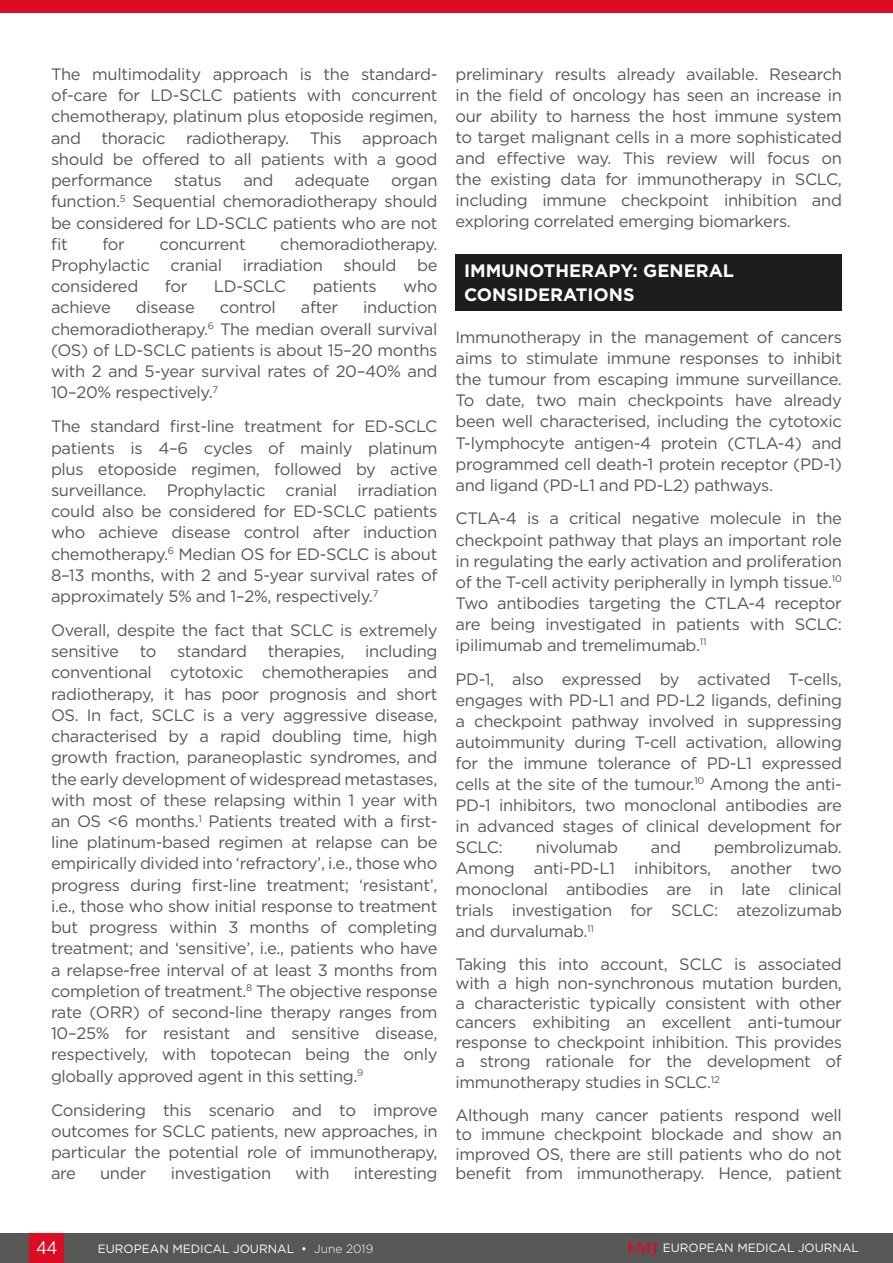
<style>
.page{position:relative;width:893px;height:1263px;background:#fff}
.page>*{position:absolute;margin:0;border:0;box-sizing:border-box;transform-origin:0 0}
.H1__Heading_1{font:700 18px/24px "Gotham";color:#fff}
.t1{font:18px "Gotham";color:#fff;scale:.9 1}
.Body_Text{font:16.5px/21.1px "Gotham";letter-spacing:-.02em;color:#575756;text-align:justify}
.t2{font:12px "Gotham";color:#fff}
.s1{font-weight:300}
.s2{font-family:"Palatino Linotype";font-weight:700;font-size:15px;color:#dc0c23}
</style>
<div class="page">
<div style="left:0;top:1233px;width:893px;height:30px;background:#575756"></div>
<div style="left:30px;top:1233px;width:34px;height:30px;background:#dc0c23"></div>
<div style="left:455px;top:254px;width:387px;height:57px;background:#1d1d1d"></div>
<div style="left:0;top:0;width:893px;height:13px;background:#dc0c23"></div>
<p class="Body_Text" style="left:51px;top:63px;width:388px">The multimodality approach is the standard&shy;of-care for LD-SCLC patients with concurrent chemotherapy, platinum plus etoposide regimen, and thoracic radiotherapy. This approach should be offered to all patients with a good performance</p>
<p class="Body_Text" style="left:174px;top:169px;width:49px">status</p>
<p class="Body_Text" style="left:243px;top:169px;width:32px">and</p>
<p class="Body_Text" style="left:295px;top:169px;width:76px">adequate</p>
<p class="Body_Text" style="left:51px;top:169px;width:388px;text-indent:340px">organ function.<sup>5</sup> Sequential chemoradiotherapy should be considered for LD-SCLC patients who are not fit</p>
<p class="Body_Text" style="left:102px;top:233px;width:24px">for</p>
<p class="Body_Text" style="left:160px;top:233px;width:88px">concurrent</p>
<p class="Body_Text" style="left:280px;top:233px;width:159px">chemoradiotherapy.</p>
<p class="Body_Text" style="left:51px;top:254px;width:100px">Prophylactic</p>
<p class="Body_Text" style="left:170px;top:254px;width:53px">cranial</p>
<p class="Body_Text" style="left:243px;top:254px;width:82px">irradiation</p>
<p class="Body_Text" style="left:344px;top:254px;width:54px">should</p>
<p class="Body_Text" style="left:417px;top:254px;width:22px">be</p>
<p class="Body_Text" style="left:51px;top:275px;width:89px">considered</p>
<p class="Body_Text" style="left:165px;top:275px;width:24px">for</p>
<p class="Body_Text" style="left:214px;top:275px;width:74px">LD-SCLC</p>
<p class="Body_Text" style="left:313px;top:275px;width:65px">patients</p>
<p class="Body_Text" style="left:403px;top:275px;width:36px">who</p>
<p class="Body_Text" style="left:51px;top:297px;width:61px">achieve</p>
<p class="Body_Text" style="left:136px;top:297px;width:60px">disease</p>
<p class="Body_Text" style="left:220px;top:297px;width:58px">control</p>
<p class="Body_Text" style="left:301px;top:297px;width:39px">after</p>
<p class="Body_Text" style="left:51px;top:297px;width:388px;text-indent:312px">induction chemoradiotherapy.<sup>6</sup> The median overall survival (OS) of LD-SCLC patients is about 15–20 months with 2 and 5-year survival rates of 20–40% and 10–20% respectively.<sup>7</sup></p>
<p class="Body_Text" style="left:51px;top:415px;width:388px">The standard first-line treatment for ED-SCLC patients is 4–6 cycles of mainly platinum plus etoposide regimen, followed by active surveillance. Prophylactic cranial irradiation could also be considered for ED-SCLC patients who achieve disease control after induction chemotherapy.<sup>6</sup> Median OS for ED-SCLC is about 8–13 months, with 2 and 5-year survival rates of approximately 5% and 1–2%, respectively.<sup>7</sup></p>
<p class="Body_Text" style="left:51px;top:619px;width:388px">Overall, despite the fact that SCLC is extremely sensitive</p>
<p class="Body_Text" style="left:51px;top:640px;width:388px;text-indent:314px">including conventional cytotoxic chemotherapies and radiotherapy, it has poor prognosis and short OS. In fact, SCLC is a very aggressive disease, characterised by a rapid doubling time, high growth fraction, paraneoplastic syndromes, and the early development of widespread metastases, with most of these relapsing within 1 year with an OS &lt;6 months.<sup>1</sup> Patients treated with a first&shy;line platinum-based regimen at relapse can be empirically divided into ‘refractory’, i.e., those who progress during first-line treatment; ‘resistant’, i.e., those who show initial response to treatment but progress within 3 months of completing treatment; and ‘sensitive’, i.e., patients who have a relapse-free interval of at least 3 months from completion of treatment.<sup>8</sup> The objective response rate (ORR) of second-line therapy ranges from 10–25% for resistant and sensitive disease, respectively, with topotecan being the only globally approved agent in this setting.<sup>9</sup></p>
<p class="Body_Text" style="left:51px;top:1099px;width:388px">Considering this scenario and to improve outcomes for SCLC patients, new approaches, in particular the potential role of immunotherapy, are</p>
<p class="Body_Text" style="left:140px;top:640px;width:18px">to</p>
<p class="Body_Text" style="left:177px;top:640px;width:71px">standard</p>
<p class="Body_Text" style="left:268px;top:640px;width:78px">therapies,</p>
<p class="Body_Text" style="left:100px;top:1162px;width:48px">under</p>
<p class="Body_Text" style="left:171px;top:1162px;width:102px">investigation</p>
<p class="Body_Text" style="left:295px;top:1162px;width:36px">with</p>
<p class="Body_Text" style="left:354px;top:1162px;width:85px">interesting</p>
<p class="Body_Text" style="left:455px;top:63px;width:388px">preliminary results already available. Research in the field of oncology has seen an increase in our ability to harness the host immune system to target malignant cells in a more sophisticated and effective way. This review will focus on the existing data for immunotherapy in SCLC, including immune checkpoint inhibition and exploring correlated emerging biomarkers.</p>
<p class="H1__Heading_1" style="left:464px;top:258px;width:272px">IMMUNOTHERAPY: GENERAL<br>CONSIDERATIONS</p>
<p class="Body_Text" style="left:455px;top:327px;width:388px">Immunotherapy in the management of cancers aims to stimulate immune responses to inhibit the tumour from escaping immune surveillance.<br>To date, two main checkpoints have already been well characterised, including the cytotoxic T-lymphocyte antigen-4 protein (CTLA-4) and programmed cell death-1 protein receptor (PD-1) and ligand (PD-L1 and PD-L2) pathways.</p>
<p class="Body_Text" style="left:455px;top:508px;width:388px">CTLA-4 is a critical negative molecule in the checkpoint pathway that plays an important role in regulating the early activation and proliferation of the T-cell activity peripherally in lymph tissue.<sup>10<br></sup>Two antibodies targeting the CTLA-4 receptor are being investigated in patients with SCLC: ipilimumab and tremelimumab.<sup>11</sup></p>
<p class="Body_Text" style="left:455px;top:668px;width:388px">PD-1, also expressed by activated T-cells, engages with PD-L1 and PD-L2 ligands, defining a checkpoint pathway involved in suppressing autoimmunity during T-cell activation, allowing for the immune tolerance of PD-L1 expressed cells at the site of the tumour.<sup>10</sup> Among the anti-PD-1 inhibitors, two monoclonal antibodies are in advanced stages of clinical development for SCLC:</p>
<p class="Body_Text" style="left:455px;top:836px;width:388px;text-indent:258px">pembrolizumab.<br>Among anti-PD-L1 inhibitors, another two monoclonal antibodies are in late clinical trials investigation for SCLC: atezolizumab and durvalumab.<sup>11</sup></p>
<p class="Body_Text" style="left:455px;top:953px;width:388px;line-height:19.5px">Taking this into account, SCLC is associated with a high non-synchronous mutation burden, a characteristic typically consistent with other cancers exhibiting an excellent anti-tumour response to checkpoint inhibition. This provides a strong rationale for the development of</p>
<p class="Body_Text" style="left:455px;top:1071px;width:266px">immunotherapy studies in SCLC.<sup>12</sup></p>
<p class="Body_Text" style="left:455px;top:1105px;width:388px;line-height:19.5px">Although many cancer patients respond well to immune checkpoint blockade and show an improved OS, there are still patients who do not benefit from immunotherapy. Hence, patient</p>
<p class="Body_Text" style="left:536px;top:836px;width:84px">nivolumab</p>
<p class="Body_Text" style="left:651px;top:836px;width:32px">and</p>
<p class="t1" style="left:36px;top:1236px;width:25px">44</p>
<p class="t2" style="left:98px;top:1241px;width:277px">EUROPEAN MEDICAL JOURNAL • <span class="s1">June 2019</span></p>
<p class="t2" style="left:627px;top:1240px;width:233px"><span class="s2">EMJ</span> EUROPEAN MEDICAL JOURNAL</p>
</div>
